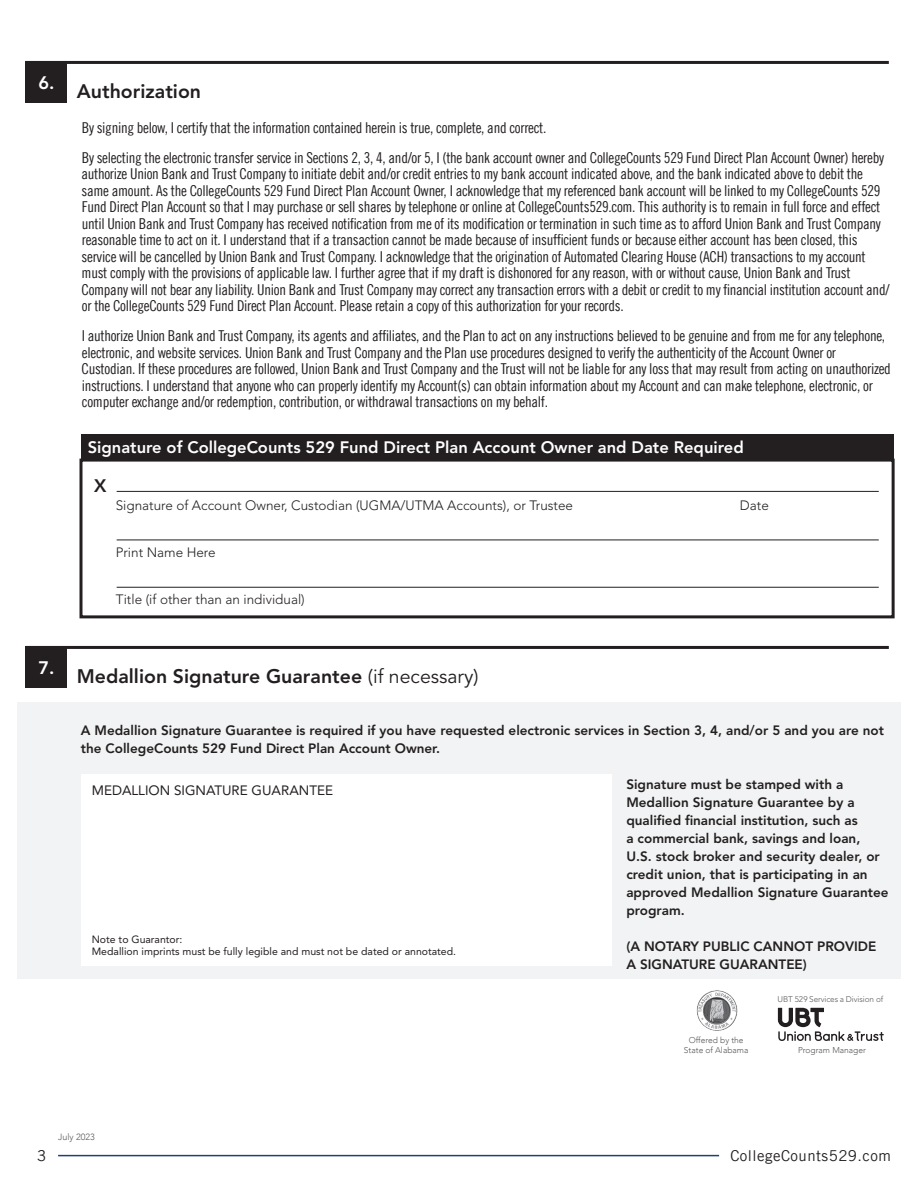
<style>
.page{position:relative;width:918px;height:1188px;background:#fff}
.page>*{position:absolute;margin:0;border:0;box-sizing:border-box;transform-origin:0 0}
.headers{font:800 19.5px "Avenir LT Std";color:#231f20}
.number{font:800 18px "Avenir LT Std";color:#fff}
.copy{font:800 18px "Avenir LT Std";color:#231f20}
.number-2{font:800 16.5px "Avenir LT Std";color:#fff}
.copy-2{font:15px/16.5px "Trade Gothic LT Cond Eighteen";letter-spacing:-.02em;color:#231f20}
.t1{font:15px "Trade Gothic LT";letter-spacing:.03em;color:#231f20}
.headers-2{font:800 13.5px/18px "Avenir LT Std";color:#231f20}
.hints{font:300 13.5px "Avenir LT Std";color:#231f20}
.headers-3{font:13.5px "Avenir LT Std";color:#231f20}
.headers-4{font:10.5px "Avenir LT Std";color:#231f20}
.attach{font:300 9px "Avenir";color:#57585a}
.subhead{font:300 8.4px/9.6px "Avenir";color:#57585a;text-align:center}
.t2{font:300 8.25px "Avenir LT Std";letter-spacing:-.01em;color:#57585a}
.s1{font-weight:400}
</style>
<div class="page">
<hr style="left:58px;top:1155px;width:661px;height:1px;background:#1f3f7c">
<img style="left:696px;top:990px;width:42px;height:41px">
<svg style="left:778px;top:1008px;width:106px;height:33px"></svg>
<div style="left:81px;top:434px;width:812px;height:27px;background:#231f20"></div>
<div style="left:80px;top:459px;width:815px;height:159px;border:3px solid #231f20"></div>
<hr style="left:117px;top:491px;width:762px;height:1px;background:#231f20">
<hr style="left:117px;top:540px;width:762px;height:1px;background:#231f20">
<hr style="left:117px;top:587px;width:762px;height:1px;background:#231f20">
<div style="left:17px;top:702px;width:884px;height:277px;background:#f2f3f4"></div>
<div style="left:81px;top:774px;width:530px;height:191px;background:#fff"></div>
<div style="left:25px;top:61px;width:42px;height:42px;background:#231f20"></div>
<hr style="left:26px;top:61px;width:863px;height:3px;background:#231f20">
<div style="left:25px;top:646px;width:42px;height:42px;background:#231f20"></div>
<hr style="left:26px;top:646px;width:863px;height:3px;background:#231f20">
<p class="number" style="left:38px;top:72px;width:17px">6.</p>
<p class="number" style="left:38px;top:657px;width:17px">7.</p>
<h3 class="headers" style="left:77px;top:79px;width:126px">Authorization</h3>
<p class="copy-2" style="left:82px;top:119px;width:466px">By signing below, I certify that the information contained herein is true, complete, and correct.</p>
<p class="copy-2" style="left:81px;top:149px;width:810px">By selecting the electronic transfer service in Sections 2, 3, 4, and/or 5, I (the bank account owner and CollegeCounts 529 Fund Direct Plan Account Owner) hereby authorize Union Bank and Trust Company to initiate debit and/or credit entries to my bank account indicated above, and the bank indicated above to debit the same amount. As the CollegeCounts 529 Fund Direct Plan Account Owner, I acknowledge that my referenced bank account will be linked to my CollegeCounts 529<br>Fund Direct Plan Account so that I may purchase or sell shares by telephone or online at CollegeCounts529.com. This authority is to remain in full force and effect until Union Bank and Trust Company has received notification from me of its modification or termination in such time as to afford Union Bank and Trust Company reasonable time to act on it. I understand that if a transaction cannot be made because of insufficient funds or because either account has been closed, this service will be cancelled by Union Bank and Trust Company. I acknowledge that the origination of Automated Clearing House (ACH) transactions to my account must comply with the provisions of applicable law. I further agree that if my draft is dishonored for any reason, with or without cause, Union Bank and Trust Company will not bear any liability. Union Bank and Trust Company may correct any transaction errors with a debit or credit to my financial institution account and/ or the CollegeCounts 529 Fund Direct Plan Account. Please retain a copy of this authorization for your records.</p>
<p class="copy-2" style="left:82px;top:328px;width:811px">I authorize Union Bank and Trust Company, its agents and affiliates, and the Plan to act on any instructions believed to be genuine and from me for any telephone, electronic, and website services. Union Bank and Trust Company and the Plan use procedures designed to verify the authenticity of the Account Owner or Custodian. If these procedures are followed, Union Bank and Trust Company and the Trust will not be liable for any loss that may result from acting on unauthorized instructions. I understand that anyone who can properly identify my Account(s) can obtain information about my Account and can make telephone, electronic, or computer exchange and/or redemption, contribution, or withdrawal transactions on my behalf.</p>
<p class="number-2" style="left:88px;top:438px;width:657px">Signature of CollegeCounts 529 Fund Direct Plan Account Owner and Date Required</p>
<p class="copy" style="left:94px;top:475px;width:14px">X</p>
<p class="hints" style="left:116px;top:497px;width:459px">Signature of Account Owner, Custodian (UGMA/UTMA Accounts), or Trustee</p>
<p class="hints" style="left:740px;top:497px;width:31px">Date</p>
<p class="hints" style="left:116px;top:544px;width:102px">Print Name Here</p>
<p class="hints" style="left:116px;top:591px;width:191px">Title (if other than an individual)</p>
<h3 class="headers" style="left:77px;top:664px;width:403px">Medallion Signature Guarantee <span class="s1">(if necessary)</span></h3>
<h3 class="headers-2" style="left:81px;top:721px;width:805px">A Medallion Signature Guarantee is required if you have requested electronic services in Section 3, 4, and/or 5 and you are not the CollegeCounts 529 Fund Direct Plan Account Owner.</h3>
<h3 class="headers-2" style="left:626px;top:775px;width:264px">Signature must be stamped with a Medallion Signature Guarantee by a qualified financial institution, such as<br>a commercial bank, savings and loan, U.S. stock broker and security dealer, or credit union, that is participating in an approved Medallion Signature Guarantee program.</h3>
<h3 class="headers-2" style="left:626px;top:937px;width:251px">(A NOTARY PUBLIC CANNOT PROVIDE<br>A SIGNATURE GUARANTEE)</h3>
<h3 class="headers-3" style="left:92px;top:783px;width:243px">MEDALLION SIGNATURE GUARANTEE</h3>
<h3 class="headers-4" style="left:92px;top:933px;width:92px">Note to Guarantor:</h3>
<h3 class="headers-4" style="left:92px;top:945px;width:366px">Medallion imprints must be fully legible and must not be dated or annotated.</h3>
<p class="t2" style="left:778px;top:994px;width:107px">UBT 529 Services a Division of</p>
<h2 class="subhead" style="left:684px;top:1036px;width:66px">Offered by the<br>State of Alabama</h2>
<h2 class="subhead" style="left:798px;top:1045px;width:69px">Program Manager</h2>
<p class="attach" style="left:58px;top:1131px;width:38px">July 2023</p>
<p class="t1" style="left:37px;top:1146px;width:11px">3</p>
<p class="t1" style="left:730px;top:1147px;width:162px">CollegeCounts529.com</p>
</div>
